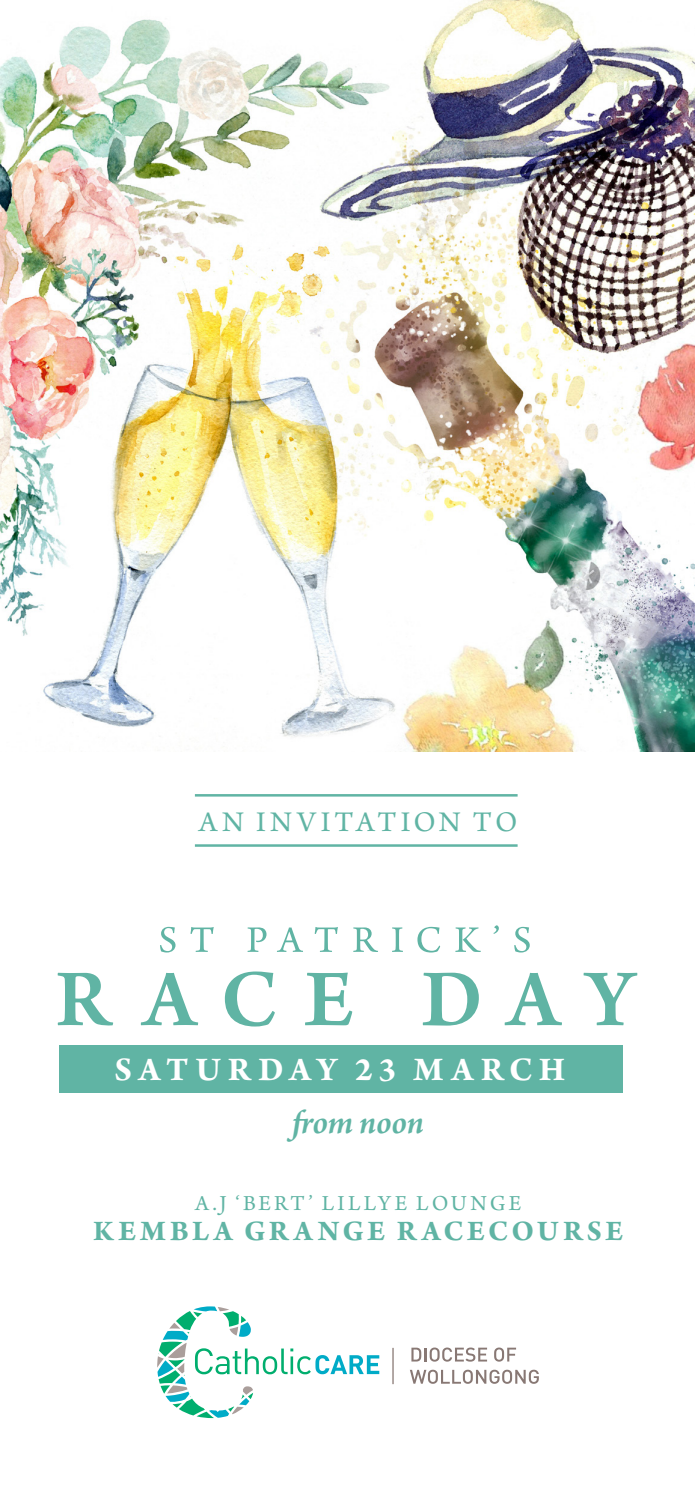
<style>
.page{position:relative;width:695px;height:1489px;background:#fff}
.page>*{position:absolute;margin:0;border:0;box-sizing:border-box;transform-origin:0 0}
.t1{font:700 35px "Arno Pro";letter-spacing:.185em;color:#fff}
.t2{font:italic 600 35px "Arno Pro";letter-spacing:-.01em;color:#60b4a4}
.t3{font:700 30px "Arno Pro";letter-spacing:.125em;color:#60b4a4}
.t4{font:30px "Arno Pro";letter-spacing:.125em;color:#60b4a4}
.t5{font:22.5px "Arno Pro";letter-spacing:.135em;color:#60b4a4}
</style>
<div class="page">
<img style="left:0;top:0;width:694px;height:751px">
<svg style="left:57px;top:971px;width:580px;height:55px"></svg>
<svg style="left:160px;top:925px;width:369px;height:27px"></svg>
<svg style="left:411px;top:1347px;width:76px;height:14px"></svg>
<svg style="left:494px;top:1347px;width:22px;height:14px"></svg>
<svg style="left:410px;top:1369px;width:128px;height:14px"></svg>
<hr style="left:392px;top:1347px;width:1px;height:36px;background:#887874">
<svg style="left:157px;top:1306px;width:222px;height:111px"></svg>
<div style="left:59px;top:1045px;width:563px;height:47px;background:#60b4a4"></div>
<hr style="left:195px;top:844px;width:322px;height:2px;background:#60b4a4">
<hr style="left:195px;top:794px;width:322px;height:2px;background:#60b4a4">
<p class="t4" style="left:199px;top:804px;width:320px">AN INVITATION TO</p>
<p class="t1" style="left:115px;top:1048px;width:452px">SATURDAY 23 MARCH</p>
<p class="t2" style="left:292px;top:1102px;width:133px">from noon</p>
<p class="t5" style="left:195px;top:1190px;width:327px">A.J ‘BERT’ LILLYE LOUNGE</p>
<p class="t3" style="left:93px;top:1213px;width:531px">KEMBLA GRANGE RACECOURSE</p>
</div>
